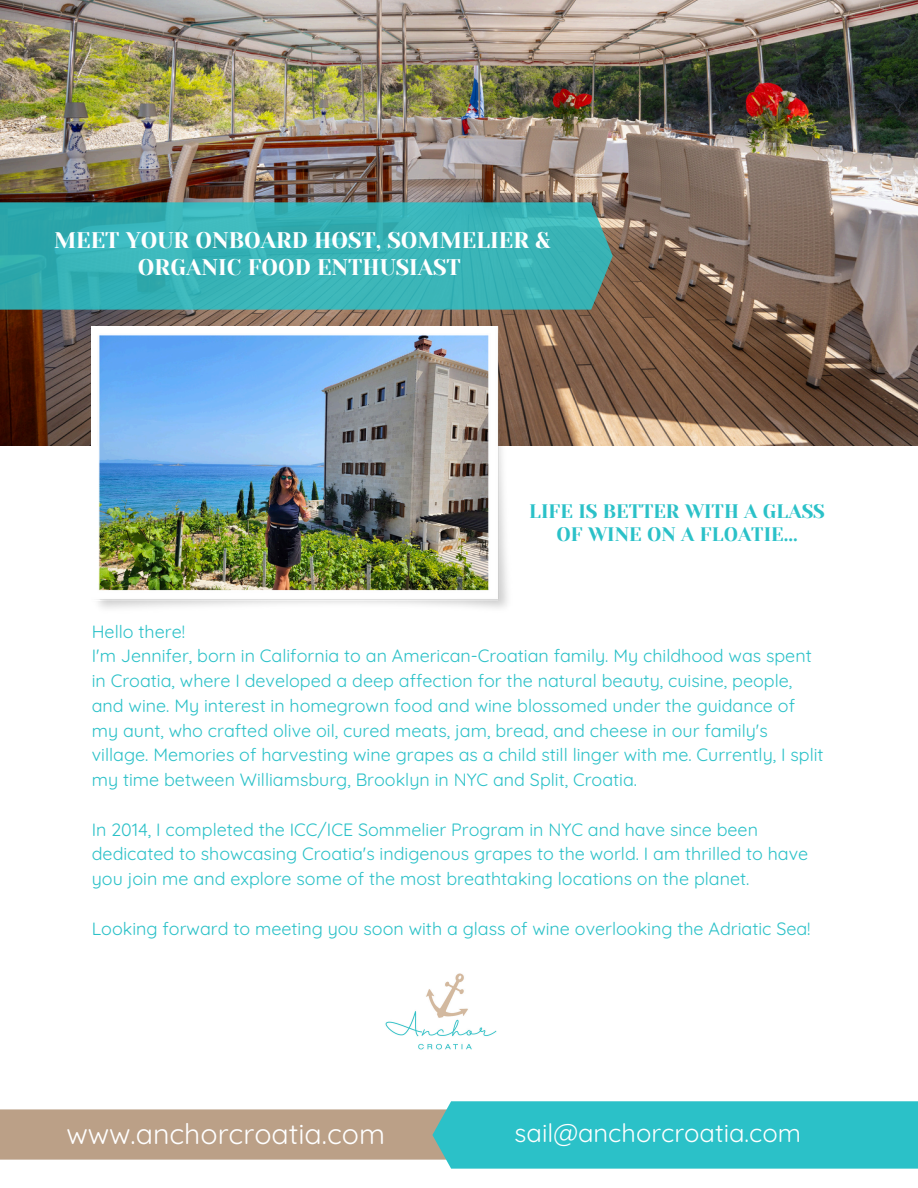
<style>
.page{position:relative;width:918px;height:1188px;background:#fff}
.page>*{position:absolute;margin:0;border:0;box-sizing:border-box;transform-origin:0 0}
.t1{font:28.5px "Quicksand";color:#fff}
.t2{font:25.5px "Quicksand";color:#fff}
.t3{font:22.5px/27px "Yeseva One";color:#fff;text-align:center}
.t4{font:19.5px/23.7px "Yeseva One";color:#2bc1c8;text-align:center}
.t5{font:17.85px/24.8px "Quicksand";color:#2bc1c8}
</style>
<div class="page">
<img style="left:0;top:0;width:918px;height:445px">
<svg style="left:0;top:202px;width:613px;height:108px;background:#39b0b3"></svg>
<div style="left:0;top:1109px;width:432px;height:51px;background:#bba087"></div>
<div style="left:432px;top:1101px;width:486px;height:68px;background:#2bc1c8"></div>
<img style="left:91px;top:326px;width:423px;height:283px">
<img style="left:385px;top:973px;width:112px;height:77px">
<h3 class="t3" style="left:54px;top:227px;width:498px">MEET YOUR ONBOARD HOST, SOMMELIER &amp;<br>ORGANIC FOOD ENTHUSIAST</h3>
<p class="t4" style="left:529px;top:499px;width:297px">LIFE IS BETTER WITH A GLASS<br>OF WINE ON A FLOATIE...</p>
<p class="t5" style="left:92px;top:618px;width:95px">Hello there!</p>
<p class="t5" style="left:92px;top:643px;width:733px">I'm Jennifer, born in California to an American-Croatian family. My childhood was spent in Croatia, where I developed a deep affection for the natural beauty, cuisine, people, and wine. My interest in homegrown food and wine blossomed under the guidance of my aunt, who crafted olive oil, cured meats, jam, bread, and cheese in our family's village. Memories of harvesting wine grapes as a child still linger with me. Currently, I split my time between Williamsburg, Brooklyn in NYC and Split, Croatia.</p>
<h4 class="t5" style="left:92px;top:816px;width:718px">In 2014, I completed the ICC/ICE Sommelier Program in NYC and have since been dedicated to showcasing Croatia's indigenous grapes to the world. I am thrilled to have you join me and explore some of the most breathtaking locations on the planet.</h4>
<p class="t5" style="left:92px;top:915px;width:720px">Looking forward to meeting you soon with a glass of wine overlooking the Adriatic Sea!</p>
<p class="t1" style="left:66px;top:1116px;width:320px">www.anchorcroatia.com</p>
<p class="t2" style="left:515px;top:1117px;width:288px">sail@anchorcroatia.com</p>
</div>
